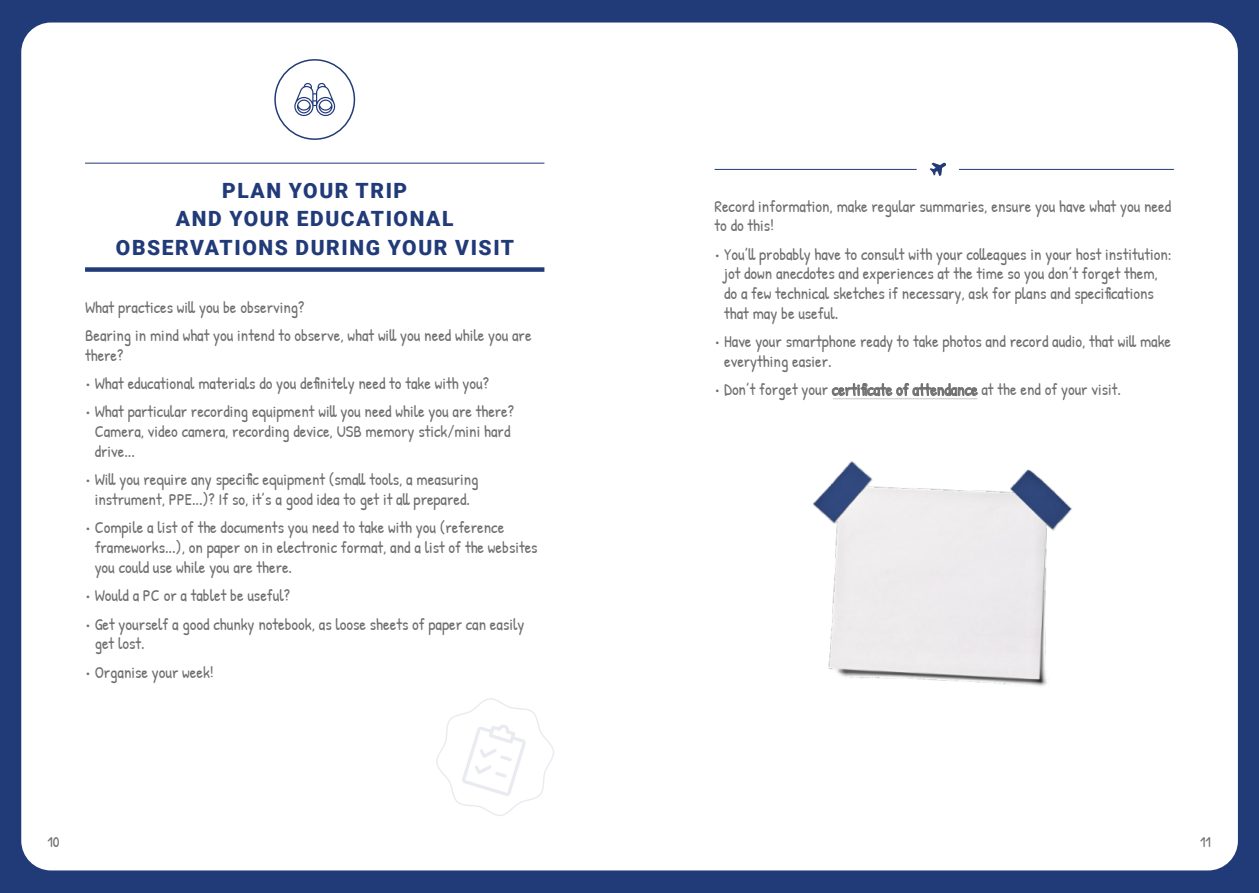
<style>
.page{position:relative;width:1259px;height:893px;background:#213a78}
.page>*{position:absolute;margin:0;border:0;box-sizing:border-box;transform-origin:0 0}
.t1{font:900 21px/28.5px "Roboto";letter-spacing:.075em;color:#213a78;text-align:center}
.t2{font:16.5px/19.8px "Patrick Hand";color:#706f6f}
.t3{font:15px "Patrick Hand";color:#706f6f}
</style>
<div class="page">
<div style="left:21px;top:23px;width:1217px;height:847px;background:#fff;border-radius:30px"></div>
<img style="left:813px;top:461px;width:259px;height:225px">
<hr style="left:85px;top:163px;width:459px;height:1px;background:#213a78">
<div style="left:85px;top:267px;width:459px;height:5px;background:#213a78"></div>
<svg style="left:294px;top:83px;width:41px;height:33px"></svg>
<div style="left:274px;top:59px;width:81px;height:81px;border:2px solid #213a78;border-radius:50%"></div>
<svg style="left:929px;top:163px;width:17px;height:13px"></svg>
<hr style="left:959px;top:169px;width:215px;height:1px;background:#213a78">
<hr style="left:714px;top:169px;width:202px;height:1px;background:#213a78">
<hr style="left:833px;top:398px;width:144px;height:1px;background:#c6c6c6">
<svg style="left:436px;top:698px;width:118px;height:118px"></svg>
<p class="t1" style="left:116px;top:175px;width:400px">PLAN YOUR TRIP<br>AND YOUR EDUCATIONAL<br>OBSERVATIONS DURING YOUR VISIT</p>
<p class="t2" style="left:85px;top:292px;width:448px;line-height:28.3px">What practices will you be observing?<br>Bearing in mind what you intend to observe, what will you need while you are</p>
<p class="t2" style="left:85px;top:345px;width:40px">there?</p>
<p class="t2" style="left:85px;top:373px;width:405px">• What educational materials do you definitely need to take with you?</p>
<p class="t2" style="left:95px;top:401px;width:421px;text-indent:-10px">• What particular recording equipment will you need while you are there?<br>Camera, video camera, recording device, USB memory stick/mini hard drive...</p>
<p class="t2" style="left:85px;top:469px;width:395px;text-align:center">• Will you require any specific equipment (small tools, a measuring instrument, PPE...)? If so, it’s a good idea to get it all prepared.</p>
<p class="t2" style="left:95px;top:517px;width:444px;text-indent:-10px">• Compile a list of the documents you need to take with you (reference frameworks...), on paper on in electronic format, and a list of the websites you could use while you are there.</p>
<p class="t2" style="left:85px;top:585px;width:206px">• Would a PC or a tablet be useful?</p>
<p class="t2" style="left:95px;top:614px;width:431px;text-indent:-10px">• Get yourself a good chunky notebook, as loose sheets of paper can easily get lost.</p>
<p class="t2" style="left:85px;top:662px;width:130px">• Organise your week!</p>
<p class="t2" style="left:714px;top:196px;width:458px">Record information, make regular summaries, ensure you have what you need to do this!</p>
<p class="t2" style="left:724px;top:244px;width:449px;text-indent:-10px">• You’ll probably have to consult with your colleagues in your host institution: jot down anecdotes and experiences at the time so you don’t forget them, do a few technical sketches if necessary, ask for plans and specifications that may be useful.</p>
<p class="t2" style="left:724px;top:331px;width:448px;text-indent:-10px">• Have your smartphone ready to take photos and record audio, that will make everything easier.</p>
<p class="t2" style="left:714px;top:380px;width:408px">• Don’t forget your certificate of attendance at the end of your visit.</p>
<p class="t3" style="left:47px;top:832px;width:14px">10</p>
<p class="t3" style="left:1200px;top:832px;width:12px">11</p>
</div>
